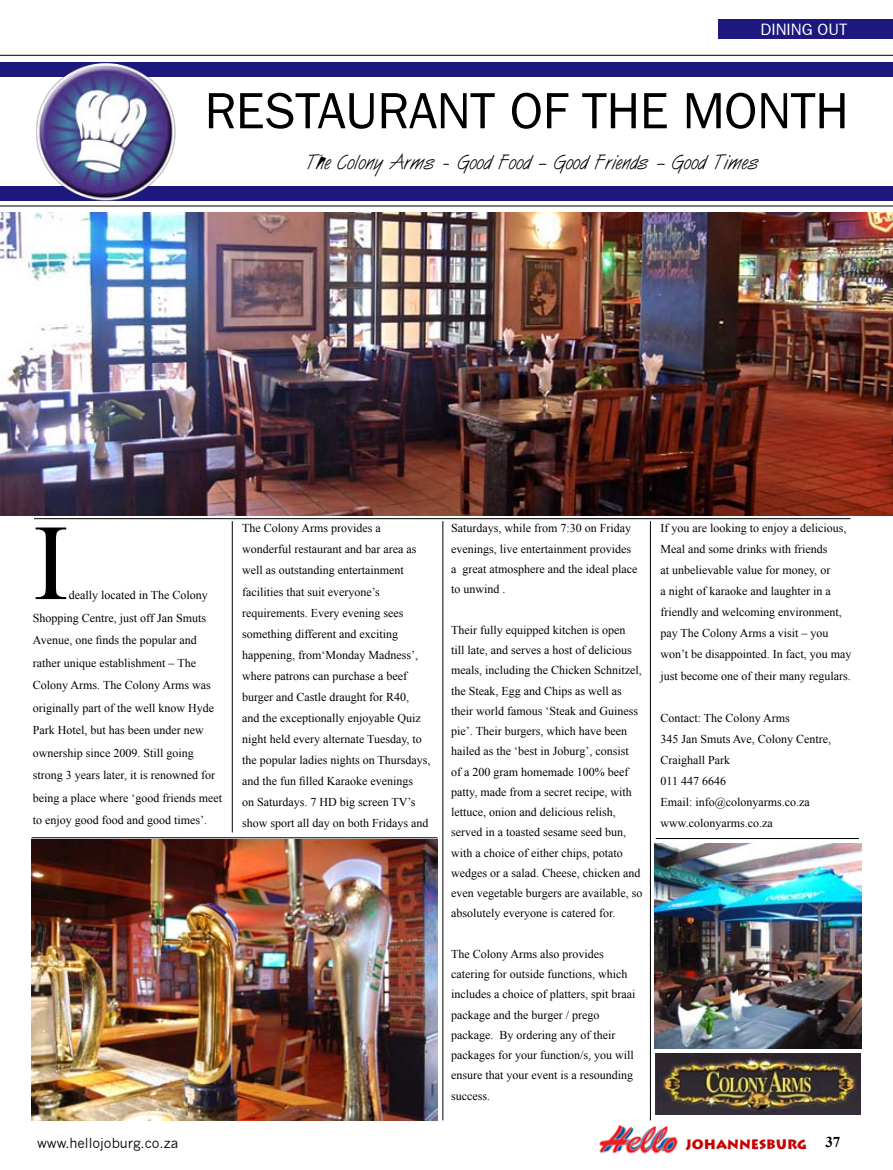
<style>
.page{position:relative;width:893px;height:1170px;background:#fff}
.page>*{position:absolute;margin:0;border:0;box-sizing:border-box;transform-origin:0 0}
.t1{font:108px "Times New Roman";color:#000}
.t2{font:51px "Frankfurt Gothic Plain";letter-spacing:-.01em;color:#000}
.t3{font:21px "Surfer Normal";color:#000}
.t4{font:16.5px "Frankfurt Gothic Plain";color:#fff}
.t5{font:13.5px "News Gothic";color:#000}
.t6{font:900 13.5px "Liddie";color:#c80000}
.t7{font:12px/21px "Times New Roman";color:#000}
.s1{font-family:"Times New Roman";font-weight:700;font-size:15px;color:#000}
</style>
<div class="page">
<img style="left:598px;top:1117px;width:80px;height:37px">
<div style="left:718px;top:20px;width:175px;height:19px;background:#1c187e"></div>
<hr style="left:0;top:55px;width:893px;height:1px;background:#000">
<hr style="left:0;top:206px;width:893px;height:1px;background:#000">
<div style="left:0;top:187px;width:893px;height:14px;background:#1c187e"></div>
<div style="left:0;top:63px;width:893px;height:14px;background:#1c187e"></div>
<img style="left:33px;top:54px;width:160px;height:148px">
<img style="left:0;top:212px;width:893px;height:303px">
<img style="left:32px;top:839px;width:405px;height:281px">
<img style="left:656px;top:1053px;width:204px;height:61px">
<img style="left:655px;top:843px;width:206px;height:204px">
<hr style="left:232px;top:521px;width:1px;height:311px;background:#000">
<hr style="left:443px;top:521px;width:1px;height:599px;background:#000">
<hr style="left:650px;top:521px;width:1px;height:599px;background:#000">
<hr style="left:34px;top:518px;width:816px;height:1px;background:#000">
<hr style="left:32px;top:837px;width:405px;height:1px;background:#000">
<hr style="left:656px;top:838px;width:203px;height:1px;background:#000">
<h3 class="t4" style="left:760px;top:20px;width:88px">DINING OUT</h3>
<h2 class="t2" style="left:205px;top:82px;width:646px">RESTAURANT OF THE MONTH</h2>
<h3 class="t3" style="left:305px;top:149px;width:455px">The Colony Arms - Good Food – Good Friends – Good Times</h3>
<h1 class="t1" style="left:33px;top:490px;width:37px">I</h1>
<p class="t7" style="left:33px;top:583px;width:191px;line-height:22.5px;text-indent:36px">deally located in The Colony Shopping Centre, just off Jan Smuts Avenue, one finds the popular and rather unique establishment – The Colony Arms. The Colony Arms was originally part of the well know Hyde Park Hotel, but has been under new ownership since 2009. Still going strong 3 years later, it is renowned for being a place where ‘good friends meet to enjoy good food and good times’.</p>
<p class="t7" style="left:242px;top:517px;width:190px">The Colony Arms provides a wonderful restaurant and bar area as well as outstanding entertainment facilities that suit everyone’s requirements. Every evening sees something different and exciting happening, from‘Monday Madness’, where patrons can purchase a beef burger and Castle draught for R40,<br>and the exceptionally enjoyable Quiz night held every alternate Tuesday, to the popular ladies nights on Thursdays, and the fun filled Karaoke evenings<br>on Saturdays. 7 HD big screen TV’s show sport all day on both Fridays and</p>
<p class="t7" style="left:451px;top:518px;width:188px;line-height:20.2px">Saturdays, while from 7:30 on Friday evenings, live entertainment provides a great atmosphere and the ideal place to unwind .</p>
<p class="t7" style="left:451px;top:619px;width:193px;line-height:20.2px">Their fully equipped kitchen is open<br>till late, and serves a host of delicious meals, including the Chicken Schnitzel, the Steak, Egg and Chips as well as their world famous ‘Steak and Guiness pie’. Their burgers, which have been hailed as the ‘best in Joburg’, consist<br>of a 200 gram homemade 100% beef patty, made from a secret recipe, with lettuce, onion and delicious relish, served in a toasted sesame seed bun, with a choice of either chips, potato wedges or a salad. Cheese, chicken and even vegetable burgers are available, so absolutely everyone is catered for.</p>
<p class="t7" style="left:451px;top:943px;width:186px;line-height:20.2px">The Colony Arms also provides catering for outside functions, which includes a choice of platters, spit braai package and the burger / prego package. By ordering any of their packages for your function/s, you will ensure that your event is a resounding success.</p>
<p class="t7" style="left:660px;top:517px;width:193px">If you are looking to enjoy a delicious, Meal and some drinks with friends<br>at unbelievable value for money, or<br>a night of karaoke and laughter in a friendly and welcoming environment, pay The Colony Arms a visit – you won’t be disappointed. In fact, you may just become one of their many regulars.</p>
<p class="t7" style="left:660px;top:706px;width:172px">Contact: The Colony Arms<br>345 Jan Smuts Ave, Colony Centre,<br>Craighall Park<br>011 447 6646<br>Email: info@colonyarms.co.za www.colonyarms.co.za</p>
<p class="t5" style="left:37px;top:1134px;width:143px">www.hellojoburg.co.za</p>
<p class="t6" style="left:686px;top:1135px;width:156px">JOHANNESBURG <span class="s1">37</span></p>
</div>
